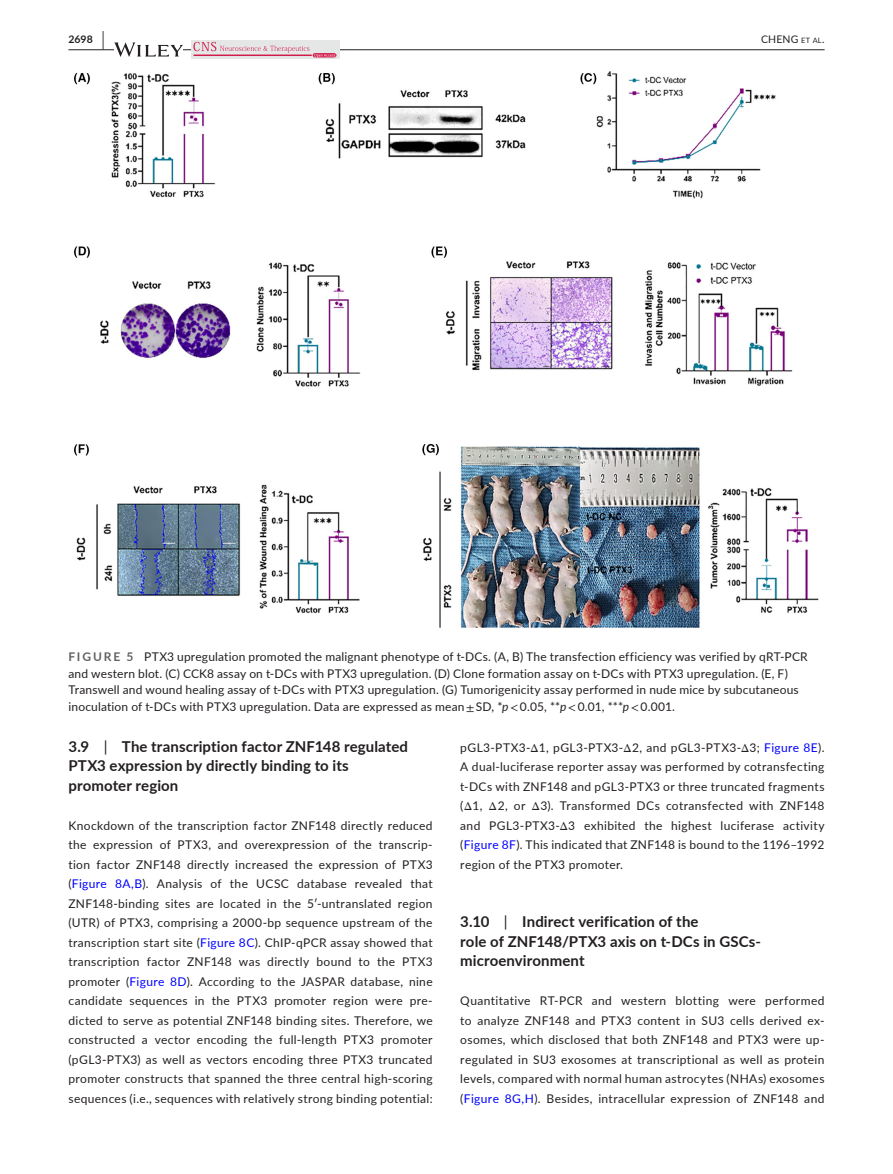
<style>
.page{position:relative;width:893px;height:1174px;background:#fff}
.page>*{position:absolute;margin:0;border:0;box-sizing:border-box;transform-origin:0 0}
.t1{font:700 15px/19.5px "Lato";letter-spacing:.005em;color:#231f20}
.t2{font:12px/19.5px "Lato";letter-spacing:.015em;color:#231f20;text-align:justify}
.t3{font:10.5px "Lato";letter-spacing:.015em;color:#231f20}
.t4{font:700 10.5px "Lato";color:#231f20}
.s1{font-size:19.5px}
.s2{font-size:7.35px}
.s3{font-weight:700;color:#636366}
.s4{font-family:"STIX"}
.s5{font-style:italic}
.s6{font-weight:400}
.s7{color:#00f}
</style>
<div class="page">
<hr style="left:68px;top:49px;width:756px;height:1px;background:#231f20">
<svg style="left:114px;top:42px;width:69px;height:15px"></svg>
<div style="left:191px;top:40px;width:148px;height:19px;background:#e5e6e6"></div>
<hr style="left:313px;top:53px;width:23px;height:4px;background:#d5325d;border-radius:2px">
<svg style="left:193px;top:42px;width:142px;height:15px"></svg>
<img style="left:74px;top:71px;width:745px;height:557px">
<p class="t4" style="left:68px;top:31px;width:37px">2698 <span class="s1">|</span></p>
<p class="t3" style="left:761px;top:31px;width:65px">CHENG <span class="s2">et al</span>.</p>
<p class="t2" style="left:68px;top:648px;width:741px;line-height:16.5px;text-align:left"><span class="s3">FIGURE 5</span> PTX3 upregulation promoted the malignant phenotype of t-DCs. (A, B) The transfection efficiency was verified by qRT-PCR and western blot. (C) CCK8 assay on t-DCs with PTX3 upregulation. (D) Clone formation assay on t-DCs with PTX3 upregulation. (E, F)<br>Transwell and wound healing assay of t-DCs with PTX3 upregulation. (G) Tumorigenicity assay performed in nude mice by subcutaneous inoculation of t-DCs with PTX3 upregulation. Data are expressed as mean <span class="s4">±</span> SD, *<span class="s5">p</span><span class="s4">&lt;</span> 0.05, **<span class="s5">p</span><span class="s4">&lt;</span> 0.01, ***<span class="s5">p</span><span class="s4">&lt;</span> 0.001.</p>
<p class="t1" style="left:68px;top:736px;width:341px">3.9 <span class="s6">|</span> The transcription factor ZNF148 regulated<br>PTX3 expression by directly binding to its promoter region</p>
<p class="t2" style="left:68px;top:815px;width:366px">Knockdown of the transcription factor ZNF148 directly reduced the expression of PTX3, and overexpression of the transcrip&shy;tion factor ZNF148 directly increased the expression of PTX3 (<span class="s7">Figure 8A,B</span>). Analysis of the UCSC database revealed that ZNF148-binding sites are located in the 5′-untranslated region (UTR) of PTX3, comprising a 2000-bp sequence upstream of the transcription start site (<span class="s7">Figure 8C</span>). ChIP-qPCR assay showed that transcription factor ZNF148 was directly bound to the PTX3 promoter (<span class="s7">Figure 8D</span>). According to the JASPAR database, nine candidate sequences in the PTX3 promoter region were pre&shy;dicted to serve as potential ZNF148 binding sites. Therefore, we constructed a vector encoding the full-length PTX3 promoter (pGL3-PTX3) as well as vectors encoding three PTX3 truncated promoter constructs that spanned the three central high-scoring sequences (i.e., sequences with relatively strong binding potential:</p>
<p class="t2" style="left:460px;top:737px;width:366px">pGL3-PTX3-<span class="s4">Δ</span>1, pGL3-PTX3-<span class="s4">Δ</span>2, and pGL3-PTX3-<span class="s4">Δ</span>3; <span class="s7">Figure 8E</span>).<br>A dual-luciferase reporter assay was performed by cotransfecting t-DCs with ZNF148 and pGL3-PTX3 or three truncated fragments (<span class="s4">Δ</span>1, <span class="s4">Δ</span>2, or <span class="s4">Δ</span>3). Transformed DCs cotransfected with ZNF148 and PGL3-PTX3-<span class="s4">Δ</span>3 exhibited the highest luciferase activity (<span class="s7">Figure 8F</span>). This indicated that ZNF148 is bound to the 1196–1992 region of the PTX3 promoter.</p>
<p class="t1" style="left:460px;top:911px;width:302px">3.10 <span class="s6">|</span> Indirect verification of the<br>role of ZNF148/PTX3 axis on t-DCs in GSCs&shy;microenvironment</p>
<p class="t2" style="left:460px;top:990px;width:366px">Quantitative RT-PCR and western blotting were performed to analyze ZNF148 and PTX3 content in SU3 cells derived ex&shy;osomes, which disclosed that both ZNF148 and PTX3 were up&shy;regulated in SU3 exosomes at transcriptional as well as protein levels, compared with normal human astrocytes (NHAs) exosomes (<span class="s7">Figure 8G,H</span>). Besides, intracellular expression of ZNF148 and</p>
</div>
